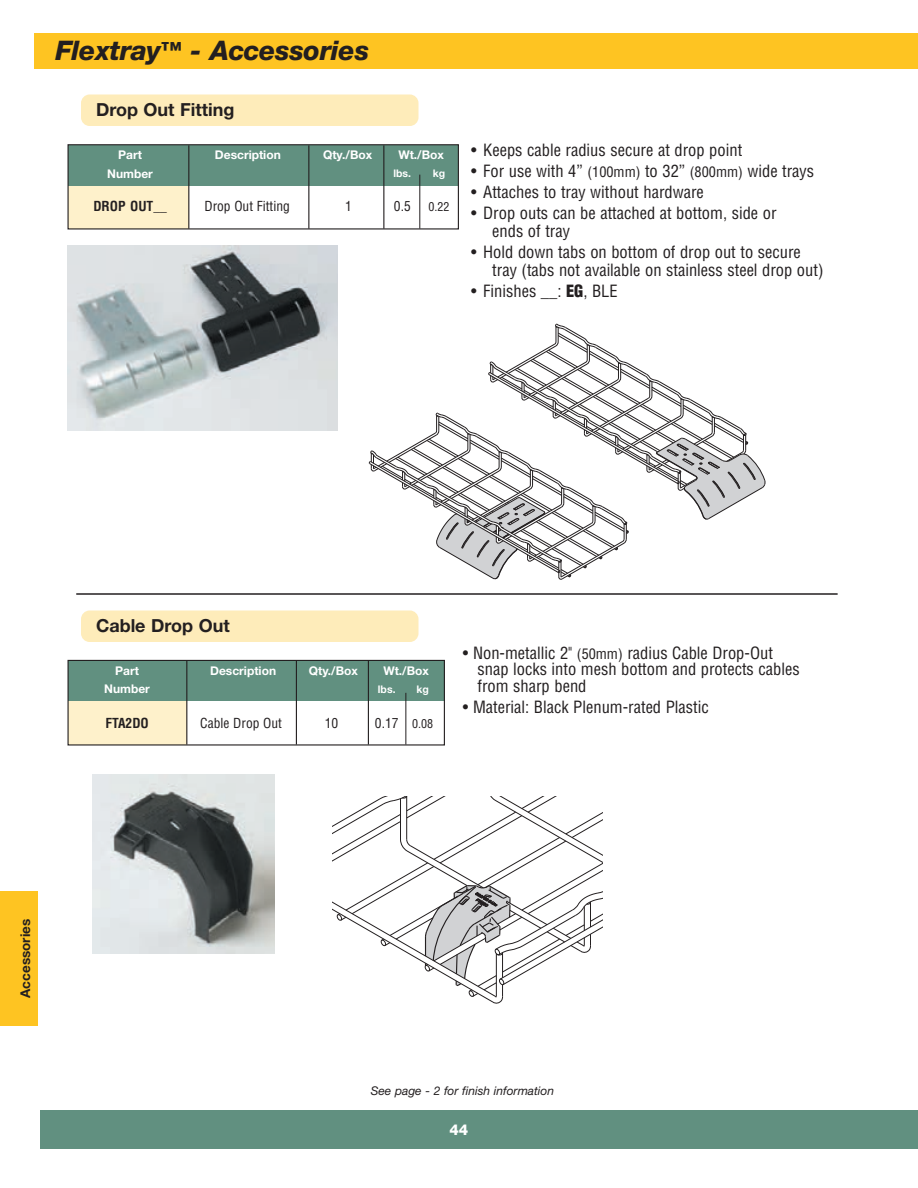
<style>
.page{position:relative;width:918px;height:1188px;background:#fff}
.page>*{position:absolute;margin:0;border:0;box-sizing:border-box;transform-origin:0 0}
.t1{font:italic 800 27px "Helvetica Neue";letter-spacing:-.015em;color:#231f20}
.t2{font:700 18px "Helvetica Neue";color:#231f20}
.t3{font:condensed 16.5px/16.5px "Helvetica";color:#231f20}
.t4{font:800 15px "Helvetica Neue";color:#fff}
.t5{font:condensed 13.5px "Helvetica";color:#231f20}
.t6{font:700 condensed 13.5px "Helvetica";color:#231f20}
.t7{font:700 13.5px "Helvetica Neue";color:#231f20}
.t8{font:700 12px "Helvetica Neue";color:#fff}
.t9{font:italic 12px "Helvetica Neue";color:#231f20}
.t10{font:condensed 12px "Helvetica";color:#231f20}
.t11{font:700 10.5px "Helvetica Neue";color:#fff}
.s1{font-size:21px}
.s2{font-size:14.25px}
.s3{font-weight:900}
.s4{font-size:12px}
</style>
<div class="page">
<div style="left:0;top:891px;width:38px;height:135px;background:#fec422"></div>
<hr style="left:76px;top:593px;width:762px;height:2px;background:#231f20">
<div style="left:81px;top:94px;width:337px;height:32px;background:#feecba;border-radius:9px"></div>
<div style="left:81px;top:610px;width:337px;height:32px;background:#feecba;border-radius:9px"></div>
<div style="left:68px;top:700px;width:119px;height:44px;background:#fef1cb"></div>
<div style="left:68px;top:661px;width:376px;height:40px;background:#619080"></div>
<div style="left:68px;top:660px;width:377px;height:86px;border:1px solid #231f20"></div>
<hr style="left:186px;top:661px;width:1px;height:84px;background:#231f20">
<hr style="left:296px;top:661px;width:1px;height:84px;background:#231f20">
<hr style="left:368px;top:661px;width:1px;height:84px;background:#231f20">
<hr style="left:406px;top:693px;width:1px;height:52px;background:#231f20">
<div style="left:69px;top:184px;width:120px;height:45px;background:#fef1cb"></div>
<div style="left:69px;top:145px;width:389px;height:40px;background:#619080"></div>
<div style="left:68px;top:144px;width:391px;height:86px;border:1px solid #231f20"></div>
<hr style="left:188px;top:145px;width:1px;height:84px;background:#231f20">
<hr style="left:308px;top:145px;width:1px;height:84px;background:#231f20">
<hr style="left:383px;top:145px;width:1px;height:84px;background:#231f20">
<hr style="left:420px;top:175px;width:1px;height:54px;background:#231f20">
<img style="left:68px;top:246px;width:269px;height:185px">
<svg style="left:369px;top:324px;width:396px;height:256px"></svg>
<img style="left:92px;top:775px;width:183px;height:178px">
<svg style="left:332px;top:796px;width:271px;height:208px"></svg>
<div style="left:34px;top:34px;width:884px;height:35px;background:#fec422"></div>
<div style="left:40px;top:1110px;width:878px;height:39px;background:#619080"></div>
<h1 class="t1" style="left:56px;top:41px;width:315px">Flextray<span class="s1">™</span> - Accessories</h1>
<p class="t2" style="left:96px;top:104px;width:140px">Drop Out Fitting</p>
<p class="t8" style="left:118px;top:151px;width:25px">Part</p>
<p class="t8" style="left:215px;top:151px;width:67px">Description</p>
<p class="t8" style="left:323px;top:151px;width:51px">Qty./Box</p>
<p class="t8" style="left:398px;top:151px;width:47px">Wt./Box</p>
<p class="t8" style="left:107px;top:169px;width:47px">Number</p>
<p class="t11" style="left:394px;top:170px;width:19px">lbs.</p>
<p class="t11" style="left:433px;top:170px;width:14px">kg</p>
<p class="t6" style="left:93px;top:199px;width:75px">DROP OUT__</p>
<p class="t5" style="left:204px;top:199px;width:87px">Drop Out Fitting</p>
<p class="t5" style="left:345px;top:199px;width:8px">1</p>
<p class="t5" style="left:394px;top:199px;width:18px">0.5</p>
<p class="t10" style="left:429px;top:200px;width:22px">0.22</p>
<p class="t3" style="left:471px;top:142px;width:273px">• Keeps cable radius secure at drop point</p>
<p class="t3" style="left:471px;top:163px;width:345px">• For use with 4” <span class="s2">(100mm)</span> to 32” <span class="s2">(800mm)</span> wide trays</p>
<p class="t3" style="left:471px;top:184px;width:234px">• Attaches to tray without hardware</p>
<p class="t3" style="left:492px;top:204px;width:286px;line-height:18px;text-indent:-21px">• Drop outs can be attached at bottom, side or ends of tray</p>
<p class="t3" style="left:492px;top:243px;width:333px;line-height:18px;text-indent:-21px">• Hold down tabs on bottom of drop out to secure tray (tabs not available on stainless steel drop out)</p>
<p class="t3" style="left:471px;top:283px;width:148px">• Finishes __: <span class="s3">EG</span>, BLE</p>
<p class="t2" style="left:96px;top:619px;width:135px">Cable Drop Out</p>
<p class="t8" style="left:115px;top:666px;width:25px">Part</p>
<p class="t8" style="left:210px;top:666px;width:67px">Description</p>
<p class="t8" style="left:309px;top:666px;width:51px">Qty./Box</p>
<p class="t8" style="left:383px;top:666px;width:47px">Wt./Box</p>
<p class="t8" style="left:104px;top:685px;width:47px">Number</p>
<p class="t11" style="left:378px;top:685px;width:19px">lbs.</p>
<p class="t11" style="left:417px;top:685px;width:14px">kg</p>
<p class="t6" style="left:105px;top:716px;width:45px">FTA2DO</p>
<p class="t5" style="left:200px;top:716px;width:83px">Cable Drop Out</p>
<p class="t5" style="left:325px;top:716px;width:15px">10</p>
<p class="t5" style="left:375px;top:716px;width:60px">0.17 <span class="s4">0.08</span></p>
<p class="t3" style="left:478px;top:645px;width:324px;text-indent:-15px">• Non-metallic 2" <span class="s2">(50mm)</span> radius Cable Drop-Out snap locks into mesh bottom and protects cables from sharp bend</p>
<p class="t3" style="left:463px;top:699px;width:248px">• Material: Black Plenum-rated Plastic</p>
<p class="t7" style="left:20px;top:998px;width:80px;rotate:-90deg">Accessories</p>
<p class="t9" style="left:371px;top:1087px;width:185px">See page - 2 for finish information</p>
<p class="t4" style="left:450px;top:1124px;width:20px">44</p>
</div>
